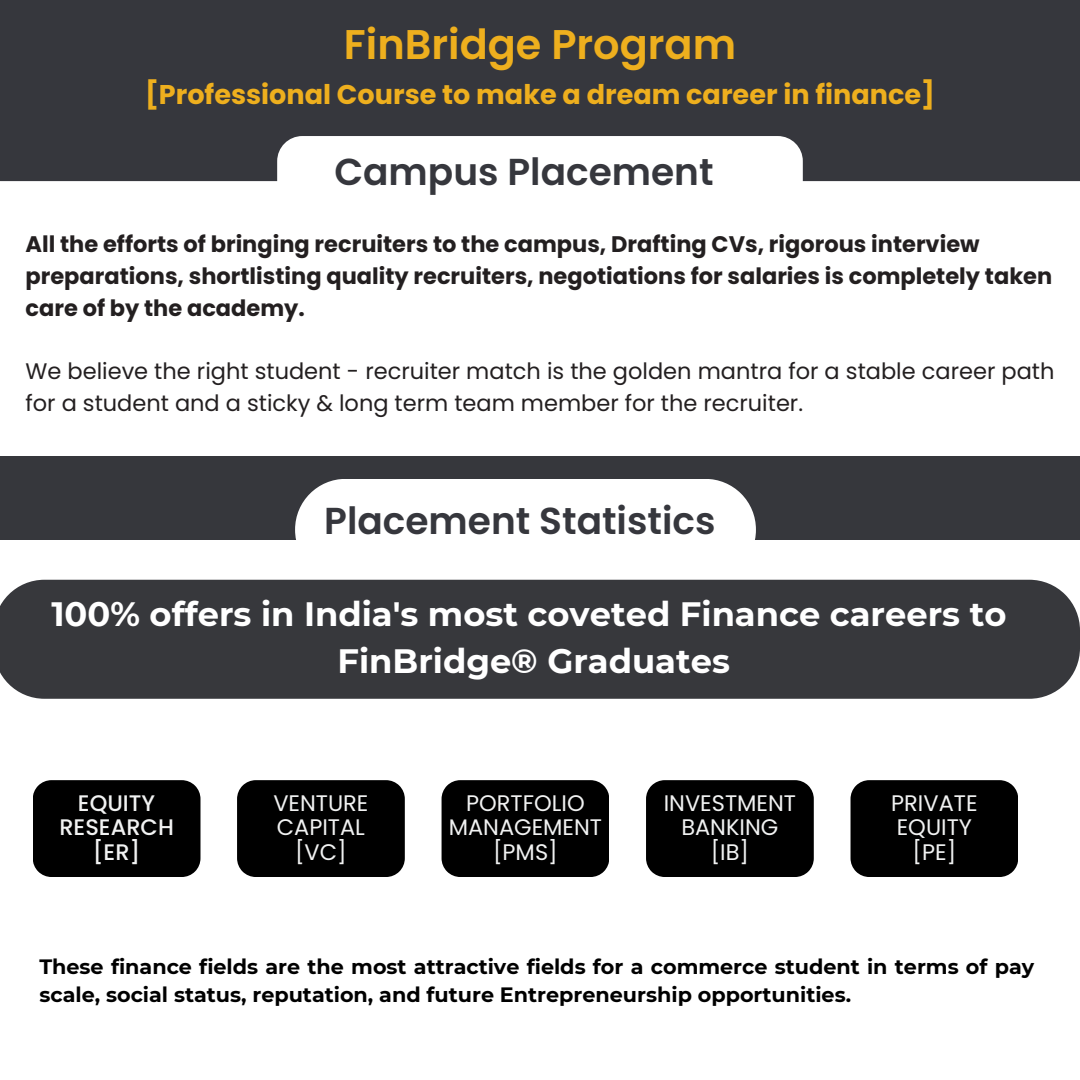
<style>
.page{position:relative;width:1080px;height:1080px;background:#fff}
.page>*{position:absolute;margin:0;border:0;box-sizing:border-box;transform-origin:0 0}
.t1{font:600 41.5px "Poppins";color:#eeaf1e}
.t2{font:600 37.5px "Poppins";color:#36373d}
.t3{font:700 33.75px/46.9px "Montserrat";color:#fff;text-align:center}
.t4{font:700 27.12px "Poppins";color:#eeaf1e}
.t5{font:700 22.5px/31.9px "Poppins";color:#231f20}
.t6{font:22.5px/31.9px "Poppins";color:#231f20}
.t7{font:22.5px/24.4px "Poppins";color:#f1f2f2;text-align:center}
.t8{font:500 22.5px/24.4px "Poppins";color:#f1f2f2;text-align:center}
.t9{font:700 20.75px/28.5px "Montserrat";color:#000}
</style>
<div class="page">
<div style="left:0;top:0;width:1080px;height:181px;background:#36373d"></div>
<svg style="left:277px;top:136px;width:526px;height:45px"></svg>
<div style="left:0;top:456px;width:1080px;height:84px;background:#36373c"></div>
<div style="left:295px;top:479px;width:461px;height:101px;background:#fff"></div>
<div style="left:0;top:580px;width:1080px;height:119px;background:#37383c"></div>
<div style="left:33px;top:780px;width:167px;height:97px;background:#000"></div>
<div style="left:237px;top:780px;width:168px;height:97px;background:#000"></div>
<div style="left:442px;top:780px;width:167px;height:97px;background:#000"></div>
<div style="left:646px;top:780px;width:168px;height:97px;background:#000"></div>
<div style="left:851px;top:780px;width:167px;height:97px;background:#000"></div>
<h6 class="t1" style="left:344px;top:15px;width:394px">FinBridge Program</h6>
<p class="t4" style="left:145px;top:75px;width:791px">[Professional Course to make a dream career in finance]</p>
<h1 class="t2" style="left:334px;top:146px;width:381px">Campus Placement</h1>
<h1 class="t5" style="left:26px;top:228px;width:1028px">All the efforts of bringing recruiters to the campus, Drafting CVs, rigorous interview preparations, shortlisting quality recruiters, negotiations for salaries is completely taken care of by the academy.</h1>
<h3 class="t6" style="left:26px;top:356px;width:1030px">We believe the right student - recruiter match is the golden mantra for a stable career path for a student and a sticky &amp; long term team member for the recruiter.</h3>
<h1 class="t2" style="left:324px;top:494px;width:393px">Placement Statistics</h1>
<h4 class="t3" style="left:51px;top:590px;width:957px">100% offers in India's most coveted Finance careers to<br>FinBridge® Graduates</h4>
<h5 class="t8" style="left:59px;top:791px;width:116px">EQUITY<br>RESEARCH [ER]</h5>
<h5 class="t7" style="left:273px;top:791px;width:97px">VENTURE<br>CAPITAL [VC]</h5>
<h5 class="t7" style="left:449px;top:791px;width:155px">PORTFOLIO<br>MANAGEMENT [PMS]</h5>
<h6 class="t7" style="left:664px;top:791px;width:134px">INVESTMENT<br>BANKING [IB]</h6>
<p class="t7" style="left:891px;top:791px;width:88px">PRIVATE<br>EQUITY [PE]</p>
<h5 class="t9" style="left:39px;top:952px;width:996px">These finance fields are the most attractive fields for a commerce student in terms of pay scale, social status, reputation, and future Entrepreneurship opportunities.</h5>
</div>
